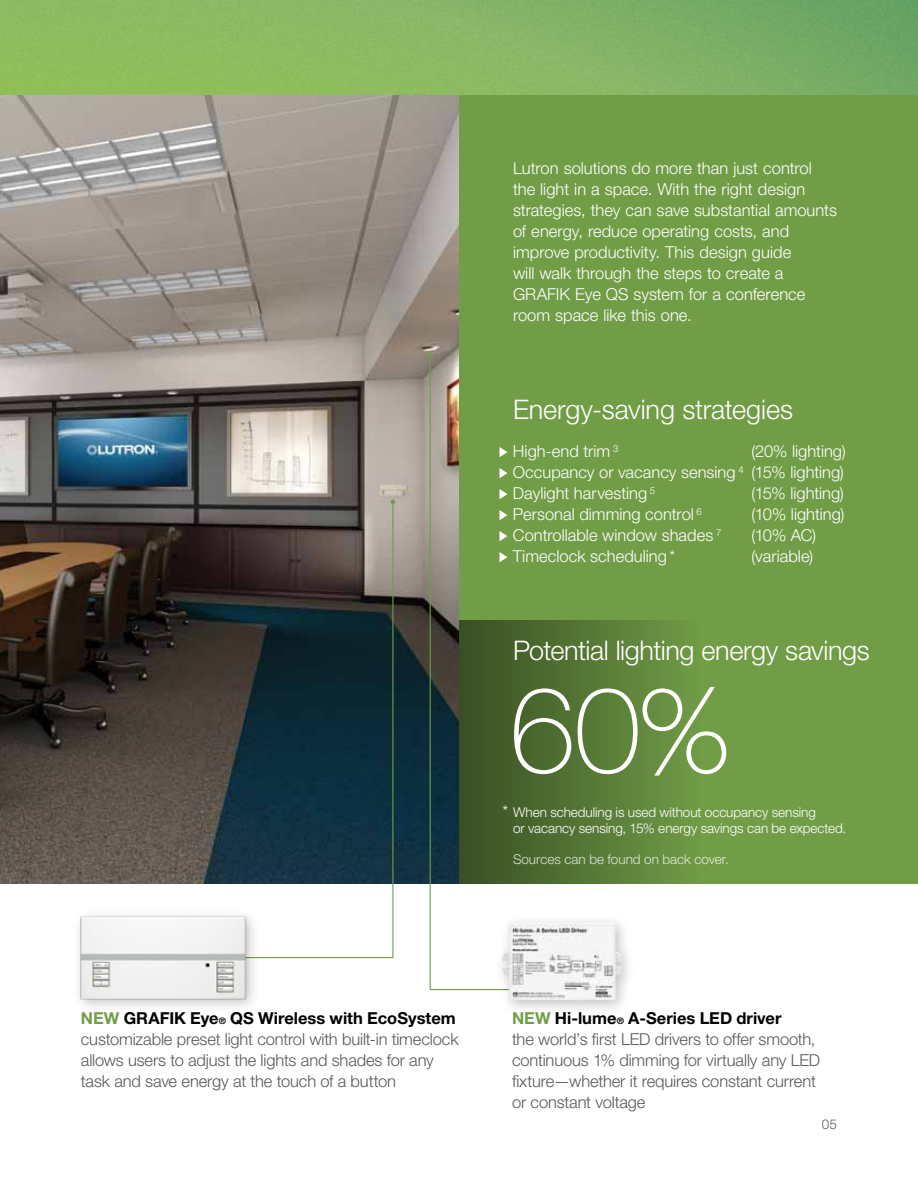
<style>
.page{position:relative;width:918px;height:1188px;background:#fff}
.page>*{position:absolute;margin:0;border:0;box-sizing:border-box;transform-origin:0 0}
.t1{font:100 120px "Helvetica Neue LT Std";color:#fff}
.t2{font:300 27px "Helvetica Neue LT Std";letter-spacing:-.015em;color:#fff}
.t3{font:300 16.5px/21px "Helvetica Neue LT Std";color:#fff;text-align:justify}
.t4{font:300 16.5px/21px "Helvetica Neue LT Std";letter-spacing:-.01em;color:#58595b}
.t5{font:300 13.5px/16px "Helvetica Neue LT Std";letter-spacing:-.005em;color:#fff}
.t6{font:300 13.5px "Helvetica Neue LT Std";color:#58595b}
.s1{font-size:16.5px}
.s2{font-weight:700;color:#719d47}
.s3{font-weight:700;color:#000}
.s4{font-weight:700;font-size:9px;color:#000}
</style>
<div class="page">
<img style="left:0;top:94px;width:459px;height:790px">
<div style="left:459px;top:70px;width:459px;height:814px;background:#719d47"></div>
<div style="left:0;top:0;width:918px;height:94px;background:linear-gradient(to right,#96c15e,#74a968)"></div>
<svg style="left:520px;top:620px;width:151px;height:264px;background:#577a36"></svg>
<svg style="left:238px;top:501px;width:156px;height:458px;background:#445359"></svg>
<svg style="left:391px;top:500px;width:4px;height:4px"></svg>
<div style="left:72px;top:908px;width:188px;height:106px;background:#000;opacity:.25"></div>
<img style="left:78px;top:914px;width:173px;height:89px">
<svg style="left:429px;top:354px;width:91px;height:637px"></svg>
<svg style="left:428px;top:353px;width:4px;height:5px"></svg>
<div style="left:494px;top:915px;width:143px;height:101px;background:#000;opacity:.25"></div>
<img style="left:502px;top:923px;width:120px;height:77px">
<p class="t3" style="left:513px;top:157px;width:325px;text-align:left">Lutron solutions do more than just control the light in a space. With the right design strategies, they can save substantial amounts of energy, reduce operating costs, and improve productivity. This design guide<br>will walk through the steps to create a GRAFIK Eye QS system for a conference room space like this one.</p>
<h2 class="t2" style="left:513px;top:392px;width:282px">Energy-saving strategies</h2>
<p class="t3" style="left:513px;top:441px;width:107px">High-end trim <sup>3</sup></p>
<p class="t3" style="left:513px;top:441px;width:334px;text-indent:239px">(20% lighting)<br>Occupancy or vacancy sensing <sup>4</sup> (15% lighting)<br>Daylight harvesting <sup>5</sup></p>
<p class="t3" style="left:752px;top:483px;width:94px">(15% lighting)</p>
<p class="t3" style="left:513px;top:504px;width:190px">Personal dimming control <sup>6</sup></p>
<p class="t3" style="left:751px;top:504px;width:95px">(10% lighting)</p>
<p class="t3" style="left:513px;top:525px;width:210px">Controllable window shades <sup>7</sup></p>
<p class="t3" style="left:751px;top:525px;width:66px">(10% AC)</p>
<p class="t3" style="left:513px;top:546px;width:164px">Timeclock scheduling *</p>
<p class="t3" style="left:752px;top:546px;width:63px">(variable)</p>
<h2 class="t2" style="left:513px;top:634px;width:358px">Potential lighting energy savings</h2>
<h1 class="t1" style="left:509px;top:661px;width:223px">60%</h1>
<p class="t5" style="left:513px;top:804px;width:335px;text-indent:-11px"><span class="s1">*</span> When scheduling is used without occupancy sensing<br>or vacancy sensing, 15% energy savings can be expected.</p>
<p class="t5" style="left:513px;top:851px;width:217px">Sources can be found on back cover.</p>
<p class="t4" style="left:81px;top:1008px;width:379px"><span class="s2">NEW</span> <span class="s3">GRAFIK Eye</span><span class="s4">®</span> <span class="s3">QS Wireless with EcoSystem </span>customizable preset light control with built-in timeclock allows users to adjust the lights and shades for any task and save energy at the touch of a button</p>
<p class="t4" style="left:512px;top:1008px;width:310px"><span class="s2">NEW</span> <span class="s3">Hi-lume</span><span class="s4">®</span> <span class="s3">A-Series LED driver<br></span>the world’s first LED drivers to offer smooth, continuous 1% dimming for virtually any LED fixture—whether it requires constant current or constant voltage</p>
<p class="t6" style="left:822px;top:1116px;width:17px">05</p>
</div>
